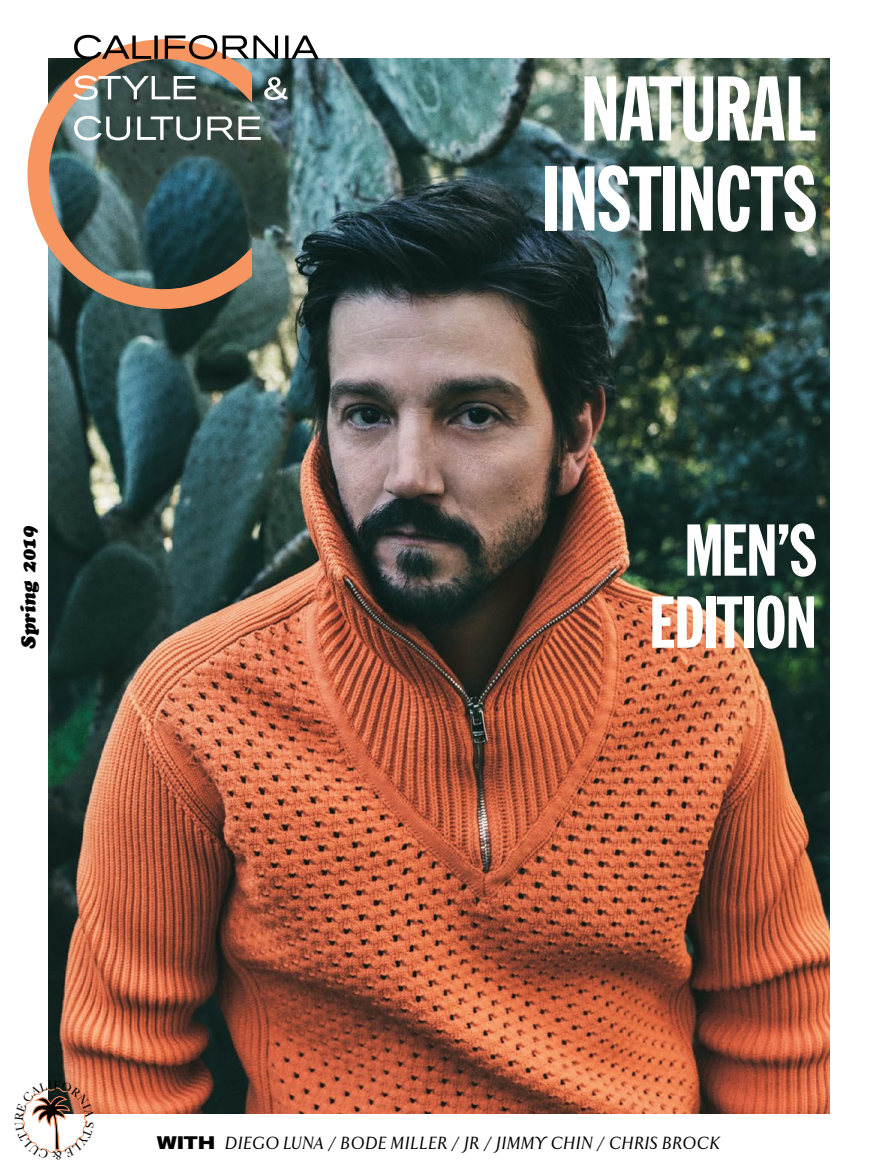
<style>
.page{position:relative;width:878px;height:1175px;background:#fff}
.page>*{position:absolute;margin:0;border:0;box-sizing:border-box;transform-origin:0 0}
.t1{font:90px/90px "Franklin Gothic Std Extra Cond";letter-spacing:-.005em;color:#fff;text-align:center}
.t2{font:72px/72px "Franklin Gothic Std Extra Cond";letter-spacing:-.005em;color:#fff;text-align:center}
.t3{font:italic 21px "Cookie";letter-spacing:-.01em;color:#000}
.t4{font:italic 500 18px "TF Arrow";letter-spacing:.035em;color:#000}
.s1{font-family:"Akzidenz Grotesk BE";font-weight:700;font-style:normal;font-stretch:expanded}
</style>
<div class="page">
<img style="left:49px;top:59px;width:780px;height:1054px">
<svg style="left:27px;top:34px;width:226px;height:276px;background:#6c6f66"></svg>
<svg style="left:74px;top:116px;width:187px;height:24px"></svg>
<svg style="left:73px;top:75px;width:214px;height:25px"></svg>
<svg style="left:74px;top:35px;width:245px;height:24px"></svg>
<svg style="left:21px;top:1080px;width:73px;height:73px"></svg>
<p class="t3" style="left:16px;top:649px;width:124px;rotate:-90deg">Spring 2019</p>
<h1 class="t1" style="left:541px;top:67px;width:276px">NATURAL<br>INSTINCTS</h1>
<h2 class="t2" style="left:649px;top:517px;width:169px">MEN’S<br>EDITION</h2>
<p class="t4" style="left:157px;top:1133px;width:565px"><span class="s1">WITH</span> DIEGO LUNA / BODE MILLER / JR / JIMMY CHIN / CHRIS BROCK</p>
</div>
